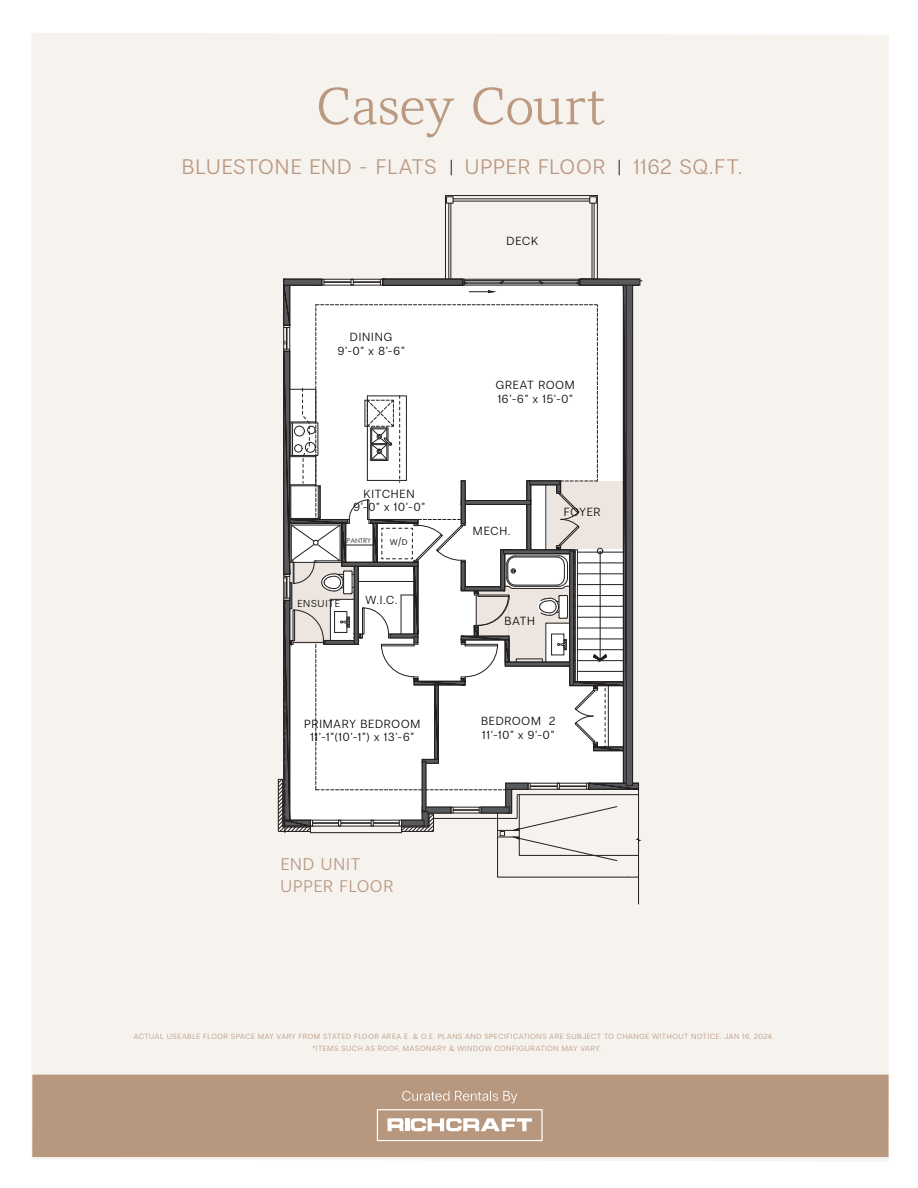
<style>
.page{position:relative;width:918px;height:1188px;background:#fff}
.page>*{position:absolute;margin:0;border:0;box-sizing:border-box;transform-origin:0 0}
.t1{font:52.5px "Audela";letter-spacing:-.015em;color:#bb9980}
.t2{font:300 21px "PP Radio Grotesk";letter-spacing:.055em;color:#b8977f}
.t3{font:300 16.8px "PP Radio Grotesk";letter-spacing:.06em;color:#b8977f}
.t4{font:300 11.7px/13.5px "PP Radio Grotesk";letter-spacing:.075em;color:#050504;text-align:center}
.t5{font:300 10.05px "PP Radio Grotesk";letter-spacing:.075em;color:#050504}
.t6{font:8.25px "Poppins";color:#231f20}
.t7{font:300 7.5px/12px "PP Radio Grotesk";letter-spacing:.08em;color:#b8977f}
.t8{font:6.75px "Century Gothic";color:#231f20}
</style>
<div class="page">
<div style="left:32px;top:33px;width:857px;height:1128px;background:#f6f2ee"></div>
<div style="left:32px;top:1075px;width:857px;height:82px;background:#b8977f"></div>
<svg style="left:377px;top:1109px;width:166px;height:32px"></svg>
<svg style="left:402px;top:1091px;width:47px;height:10px"></svg>
<svg style="left:455px;top:1091px;width:62px;height:12px"></svg>
<svg style="left:451px;top:160px;width:1px;height:15px"></svg>
<svg style="left:619px;top:160px;width:1px;height:15px"></svg>
<svg style="left:278px;top:195px;width:363px;height:710px"></svg>
<h1 class="t1" style="left:316px;top:72px;width:291px">Casey Court</h1>
<h2 class="t2" style="left:182px;top:156px;width:256px">BLUESTONE END - FLATS</h2>
<h2 class="t2" style="left:465px;top:156px;width:142px">UPPER FLOOR</h2>
<h2 class="t2" style="left:633px;top:156px;width:110px">1162 SQ.FT.</h2>
<h3 class="t4" style="left:338px;top:330px;width:68px">DINING<br>9’-0” x 8’-6”</h3>
<h3 class="t4" style="left:353px;top:487px;width:73px">KITCHEN<br>9’-0” x 10’-0”</h3>
<p class="t8" style="left:346px;top:536px;width:26px">PANTRY</p>
<p class="t6" style="left:390px;top:537px;width:19px">W/D</p>
<h3 class="t5" style="left:297px;top:598px;width:44px">ENSUITE</h3>
<h3 class="t4" style="left:366px;top:594px;width:33px">W.I.C.</h3>
<h3 class="t4" style="left:304px;top:717px;width:117px">PRIMARY BEDROOM<br>11’-1”(10’-1”) x 13’-6”</h3>
<h3 class="t3" style="left:281px;top:855px;width:81px">END UNIT</h3>
<h3 class="t3" style="left:281px;top:877px;width:114px">UPPER FLOOR</h3>
<h3 class="t4" style="left:507px;top:234px;width:33px">DECK</h3>
<h3 class="t4" style="left:496px;top:379px;width:81px;text-align:left">GREAT ROOM<br>16’-6” x 15’-0”</h3>
<h3 class="t4" style="left:473px;top:524px;width:39px">MECH.</h3>
<h3 class="t4" style="left:564px;top:506px;width:38px">FOYER</h3>
<h3 class="t4" style="left:505px;top:615px;width:32px">BATH</h3>
<h3 class="t4" style="left:481px;top:715px;width:76px;text-align:left">BEDROOM 2<br>11’-10” x 9’-0”</h3>
<p class="t7" style="left:312px;top:1031px;width:463px;text-indent:-179px">ACTUAL USEABLE FLOOR SPACE MAY VARY FROM STATED FLOOR AREA E. &amp; O.E. PLANS AND SPECIFICATIONS ARE SUBJECT TO CHANGE WITHOUT NOTICE. JAN 16, 2024. *ITEMS SUCH AS ROOF, MASONARY &amp; WINDOW CONFIGURATION MAY VARY.</p>
</div>
